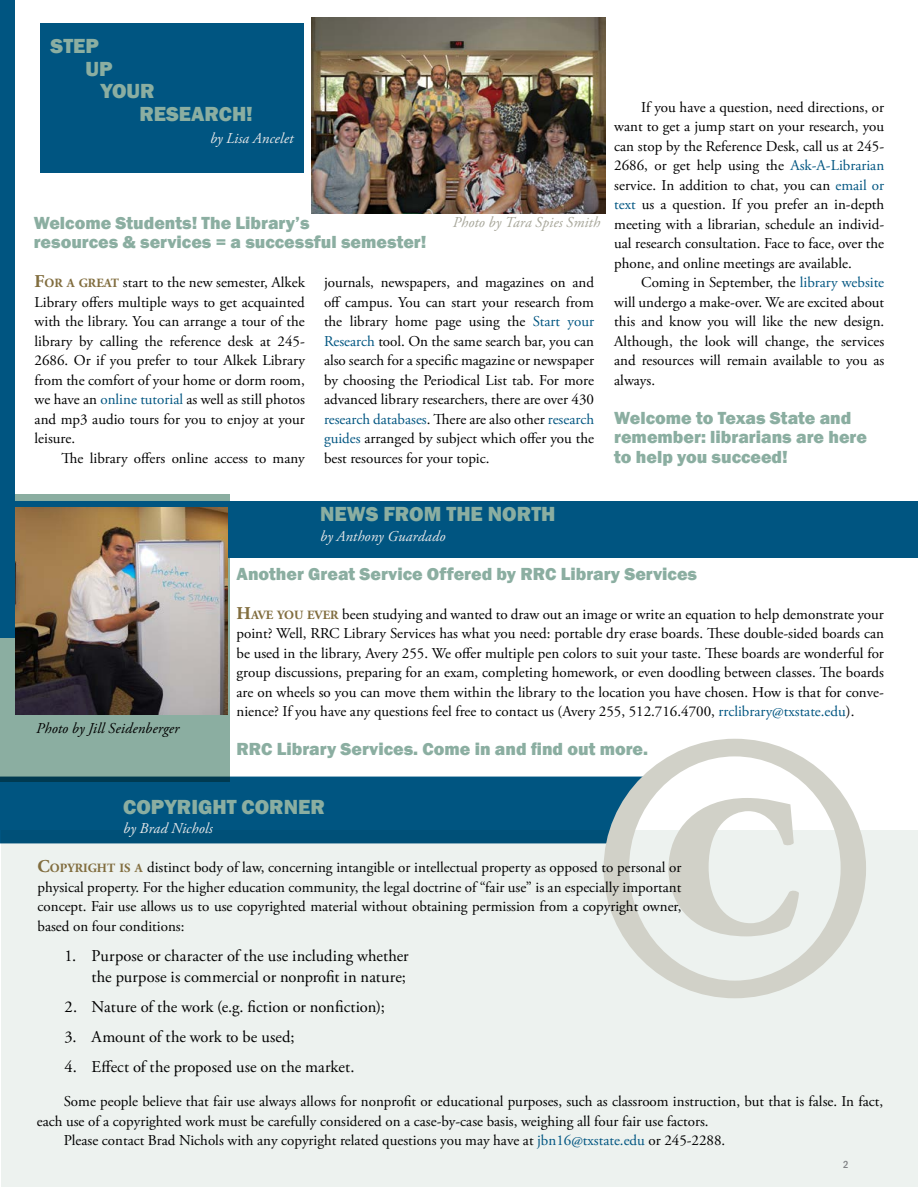
<style>
.page{position:relative;width:918px;height:1188px;background:#fff}
.page>*{position:absolute;margin:0;border:0;box-sizing:border-box;transform-origin:0 0}
.t1{font:700 375px "Adobe Garamond Pro";color:#d1d1c8}
.section_header{font:800 21px "Franklin Gothic";color:#8baea1}
.call_out{font:800 18px/19.5px "Franklin Gothic";color:#8baea1}
.t2{font:16.5px/21px "Adobe Garamond Pro";letter-spacing:.005em;color:#000;text-align:right}
.body_text{font:15px/19.5px "Adobe Garamond Pro";color:#000;text-align:justify}
.body_text_1st_paragr{font:15px/19.5px "Adobe Garamond Pro";color:#000;text-align:justify}
.section_header-2{font:italic 15px "Adobe Garamond Pro";letter-spacing:.01em;color:#e6e7e8}
.byline{font:italic 15px "Adobe Garamond Pro";letter-spacing:.01em;color:#000}
.byline-2{font:italic 15px "Adobe Garamond Pro";letter-spacing:.005em;color:#a7a699}
.byline-3{font:italic 15px "Adobe Garamond Pro";letter-spacing:.01em;color:#e6e7e8}
.t3{font:500 condensed 10.5px "Franklin Gothic";color:#808285}
.s1{font-weight:700;font-size:18px;color:#816d3e}
.s2{font-weight:700;font-size:12.6px;color:#816d3e}
.s3{color:#005581}
</style>
<div class="page">
<div style="left:1px;top:831px;width:916px;height:356px;background:#edf2ef"></div>
<div style="left:0;top:494px;width:230px;height:288px;background:#8baea1"></div>
<div style="left:0;top:0;width:14px;height:638px;background:#005581"></div>
<div style="left:12px;top:501px;width:906px;height:56px;background:#005581"></div>
<img style="left:16px;top:508px;width:211px;height:207px">
<svg style="left:0;top:777px;width:653px;height:66px;background:#065780"></svg>
<div style="left:40px;top:24px;width:264px;height:149px;background:#005581"></div>
<img style="left:311px;top:17px;width:295px;height:197px">
<p class="section_header" style="left:50px;top:33px;width:50px">STEP</p>
<p class="section_header" style="left:85px;top:55px;width:29px">UP</p>
<p class="section_header" style="left:100px;top:78px;width:56px">YOUR</p>
<p class="section_header" style="left:139px;top:100px;width:115px">RESEARCH!</p>
<p class="section_header-2" style="left:210px;top:129px;width:85px">by Lisa Ancelet</p>
<h4 class="call_out" style="left:34px;top:213px;width:394px">Welcome Students! The Library’s<br>resources &amp; services = a successful semester!</h4>
<p class="byline-2" style="left:453px;top:213px;width:149px">Photo by Tara Spies Smith</p>
<p class="body_text_1st_paragr" style="left:35px;top:273px;width:272px"><span class="s1">F</span><span class="s2">OR A GREAT</span> start to the new semester, Alkek Library offers multiple ways to get acquainted with the library. You can arrange a tour of the library by calling the reference desk at 245- 2686. Or if you prefer to tour Alkek Library from the comfort of your home or dorm room, we have an <span class="s3">online tutorial</span> as well as still photos and mp3 audio tours for you to enjoy at your leisure.</p>
<p class="body_text" style="left:62px;top:449px;width:245px">The library offers online access to many</p>
<p class="body_text" style="left:324px;top:273px;width:272px">journals, newspapers, and magazines on and off campus. You can start your research from the library home page using the <span class="s3">Start your Research</span> tool. On the same search bar, you can also search for a specific magazine or newspaper by choosing the Periodical List tab. For more advanced library researchers, there are over 430 <span class="s3">research databases</span>. There are also other <span class="s3">research guides</span> arranged by subject which offer you the best resources for your topic.</p>
<p class="body_text" style="left:614px;top:98px;width:272px;text-indent:27px">If you have a question, need directions, or want to get a jump start on your research, you can stop by the Reference Desk, call us at 245- 2686, or get help using the <span class="s3">Ask-A-Librarian </span>service. In addition to chat, you can <span class="s3">email or text</span> us a question. If you prefer an in-depth meeting with a librarian, schedule an individ&shy;ual research consultation. Face to face, over the phone, and online meetings are available.</p>
<p class="body_text" style="left:614px;top:273px;width:272px;text-indent:27px">Coming in September, the <span class="s3">library website </span>will undergo a make-over. We are excited about this and know you will like the new design.<br>Although, the look will change, the services and resources will remain available to you as always.</p>
<h4 class="call_out" style="left:614px;top:408px;width:254px">Welcome to Texas State and remember: librarians are here to help you succeed!</h4>
<p class="section_header" style="left:320px;top:501px;width:237px">NEWS FROM THE NORTH</p>
<p class="section_header-2" style="left:320px;top:527px;width:127px">by Anthony Guardado</p>
<h4 class="call_out" style="left:237px;top:564px;width:462px">Another Great Service Offered by RRC Library Services</h4>
<p class="body_text_1st_paragr" style="left:237px;top:605px;width:649px"><span class="s1">H</span><span class="s2">AVE YOU EVER</span> been studying and wanted to draw out an image or write an equation to help demonstrate your point? Well, RRC Library Services has what you need: portable dry erase boards. These double-sided boards can be used in the library, Avery 255. We offer multiple pen colors to suit your taste. These boards are wonderful for group discussions, preparing for an exam, completing homework, or even doodling between classes. The boards are on wheels so you can move them within the library to the location you have chosen. How is that for conve&shy;nience? If you have any questions feel free to contact us (Avery 255, 512.716.4700, <span class="s3">rrclibrary@txstate.edu</span>).</p>
<h4 class="call_out" style="left:237px;top:739px;width:413px">RRC Library Services. Come in and find out more.</h4>
<p class="byline" style="left:36px;top:719px;width:145px">Photo by Jill Seidenberger</p>
<h1 class="t1" style="left:589px;top:655px;width:294px">©</h1>
<p class="section_header" style="left:123px;top:793px;width:203px">COPYRIGHT CORNER</p>
<p class="byline-3" style="left:123px;top:819px;width:91px">by Brad Nichols</p>
<p class="body_text_1st_paragr" style="left:38px;top:858px;width:645px"><span class="s1">C</span><span class="s2">OPYRIGHT IS A</span> distinct body of law, concerning intangible or intellectual property as opposed to personal or physical property. For the higher education community, the legal doctrine of “fair use” is an especially important concept. Fair use allows us to use copyrighted material without obtaining permission from a copyright owner, based on four conditions:</p>
<p class="t2" style="left:65px;top:946px;width:346px">1. Purpose or character of the use including whether the purpose is commercial or nonprofit in nature;</p>
<p class="t2" style="left:65px;top:997px;width:322px">2. Nature of the work (e.g. fiction or nonfiction);</p>
<p class="t2" style="left:65px;top:1027px;width:232px">3. Amount of the work to be used;</p>
<p class="t2" style="left:65px;top:1057px;width:292px">4. Effect of the proposed use on the market.</p>
<p class="body_text" style="left:37px;top:1092px;width:848px;text-indent:27px">Some people believe that fair use always allows for nonprofit or educational purposes, such as classroom instruction, but that is false. In fact, each use of a copyrighted work must be carefully considered on a case-by-case basis, weighing all four fair use factors.</p>
<p class="body_text" style="left:64px;top:1131px;width:663px">Please contact Brad Nichols with any copyright related questions you may have at <span class="s3">jbn16@txstate.edu</span> or 245-2288.</p>
<p class="t3" style="left:843px;top:1158px;width:7px">2</p>
</div>
